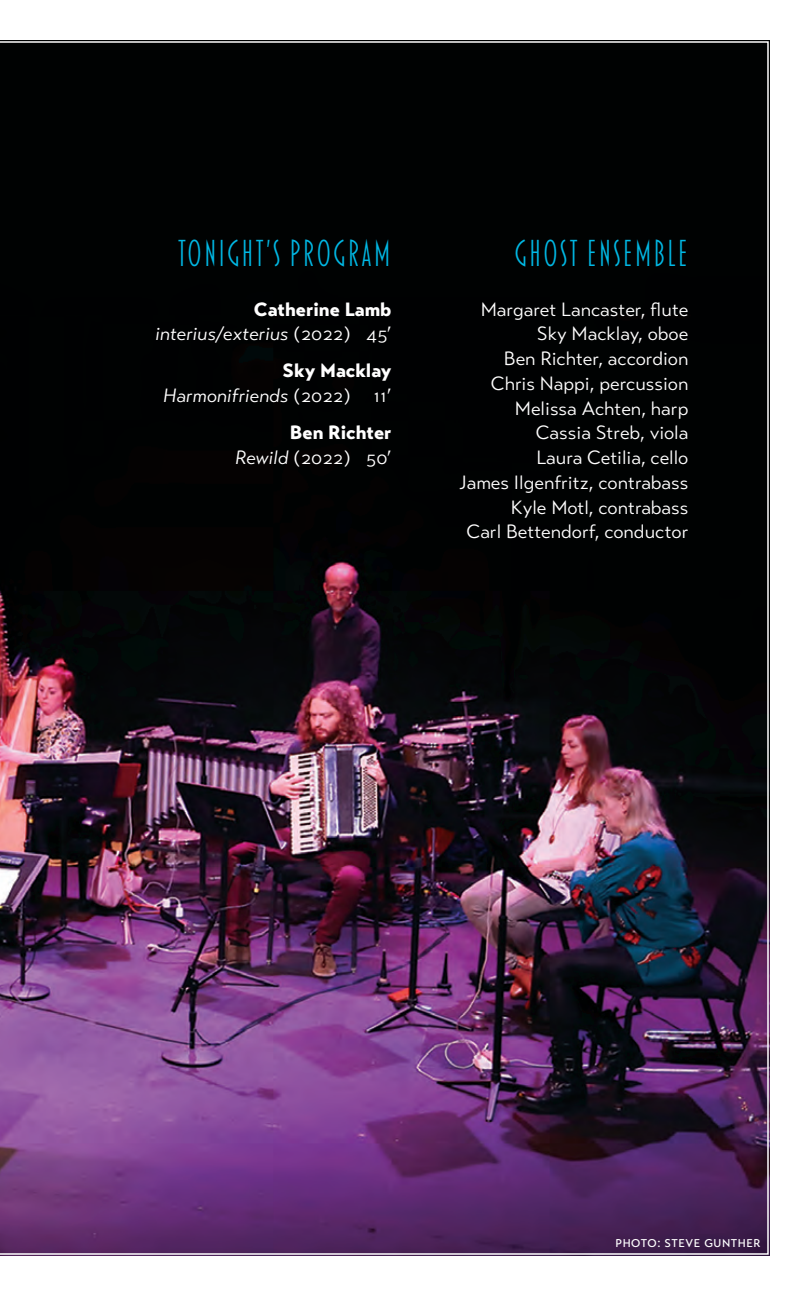
<style>
.page{position:relative;width:810px;height:1296px;background:#fff}
.page>*{position:absolute;margin:0;border:0;box-sizing:border-box;transform-origin:0 0}
.GE-Head{font:300 38.25px "Blakely";color:#00b8e4}
.GE_text_regular{font:19.12px "Transat Text Standard";color:#fff}
.GE_text_regular-2{font:italic 19.12px "Transat Text Standard";color:#fff}
.GE_text_regular-3{font:900 19.12px "Transat Text";color:#fff}
.photo_credit{font:500 11.25px "Transat Text";letter-spacing:.05em;color:#fff}
.s1{font-style:normal}
.s2{font-style:italic}
</style>
<div class="page">
<img style="left:0;top:41px;width:769px;height:1214px">
<p class="GE-Head" style="left:177px;top:235px;width:216px">TONIGHT’S PROGRAM</p>
<p class="GE_text_regular-3" style="left:254px;top:297px;width:139px">Catherine Lamb</p>
<p class="GE_text_regular-2" style="left:155px;top:322px;width:238px">interius/exterius <span class="s1">(2022) 45’</span></p>
<p class="GE_text_regular-3" style="left:283px;top:359px;width:110px">Sky Macklay</p>
<p class="GE_text_regular-2" style="left:163px;top:384px;width:230px">Harmonifriends <span class="s1">(2022) 11’</span></p>
<p class="GE_text_regular-3" style="left:290px;top:421px;width:103px">Ben Richter</p>
<p class="GE_text_regular" style="left:235px;top:446px;width:158px"><span class="s2">Rewild</span> (2022) 50’</p>
<p class="GE-Head" style="left:514px;top:235px;width:176px">GHOST ENSEMBLE</p>
<p class="GE_text_regular" style="left:481px;top:298px;width:209px">Margaret Lancaster, flute</p>
<p class="GE_text_regular" style="left:537px;top:322px;width:153px">Sky Macklay, oboe</p>
<p class="GE_text_regular" style="left:504px;top:347px;width:186px">Ben Richter, accordion</p>
<p class="GE_text_regular" style="left:491px;top:372px;width:199px">Chris Nappi, percussion</p>
<p class="GE_text_regular" style="left:515px;top:397px;width:175px">Melissa Achten, harp</p>
<p class="GE_text_regular" style="left:536px;top:421px;width:154px">Cassia Streb, viola</p>
<p class="GE_text_regular" style="left:536px;top:446px;width:154px">Laura Cetilia, cello</p>
<p class="GE_text_regular" style="left:459px;top:471px;width:231px">James Ilgenfritz, contrabass</p>
<p class="GE_text_regular" style="left:511px;top:496px;width:179px">Kyle Motl, contrabass</p>
<p class="GE_text_regular" style="left:467px;top:520px;width:223px">Carl Bettendorf, conductor</p>
<p class="photo_credit" style="left:616px;top:1236px;width:146px">PHOTO: STEVE GUNTHER</p>
</div>
